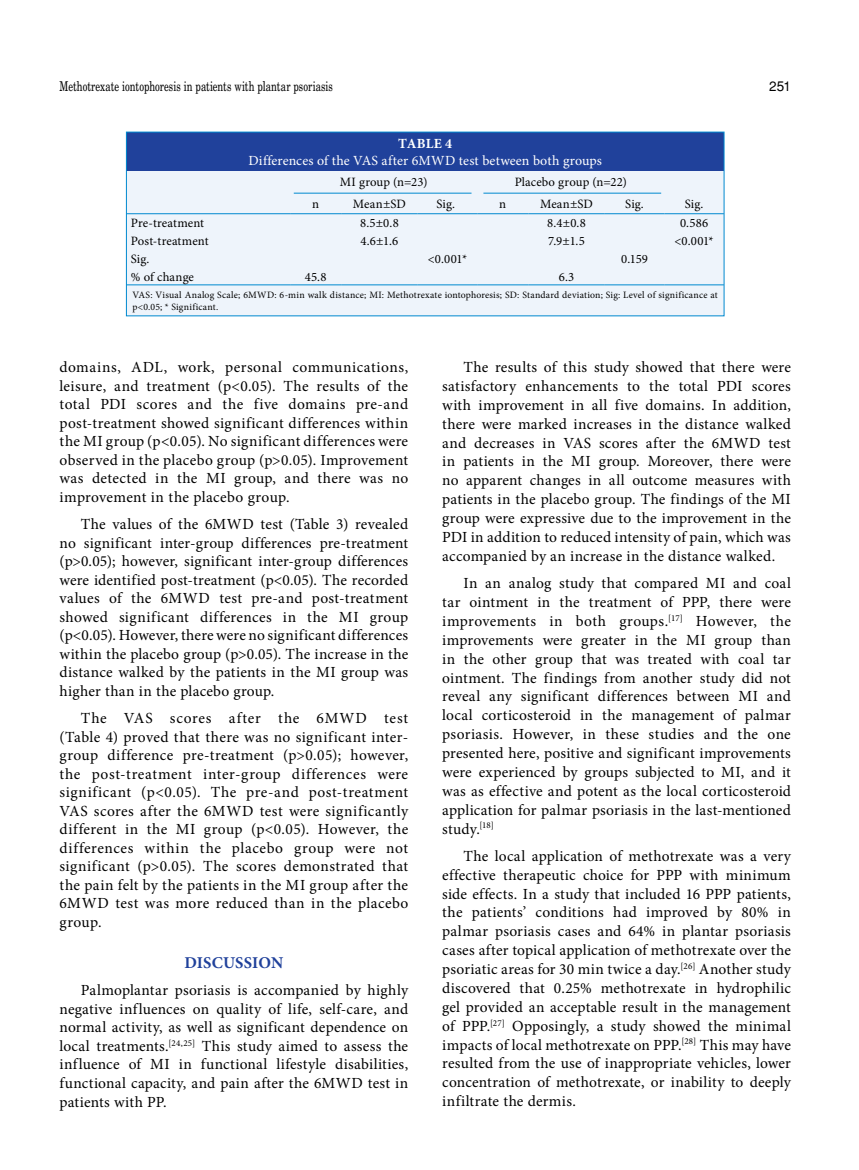
<style>
.page{position:relative;width:859px;height:1170px;background:#fff}
.page>*{position:absolute;margin:0;border:0;box-sizing:border-box;transform-origin:0 0}
.t1{font:700 16.5px "Minion Pro";color:#20419b}
.t2{font:15.45px/18.9px "Minion Pro";letter-spacing:.015em;color:#000;text-align:justify}
.t3{font:13.95px "Minion Pro";letter-spacing:.01em;color:#fff}
.t4{font:700 13.95px "Minion Pro";letter-spacing:.01em;color:#fff}
.t5{font:13.5px "Madison Tr";letter-spacing:.005em;color:#000}
.t6{font:13.5px "Helvetica Normal Tr";color:#000}
.t7{font:12.75px "Minion Pro";letter-spacing:.01em;color:#000}
.t8{font:9.75px/11.7px "Minion Pro";letter-spacing:.02em;color:#000}
</style>
<div class="page">
<div style="left:126px;top:132px;width:598px;height:184px;background:#eef4fb"></div>
<div style="left:127px;top:132px;width:597px;height:39px;background:#20419b"></div>
<hr style="left:127px;top:284px;width:163px;height:1px;background:#0089cf">
<hr style="left:290px;top:284px;width:51px;height:1px;background:#0089cf">
<hr style="left:341px;top:284px;width:77px;height:1px;background:#0089cf">
<hr style="left:418px;top:284px;width:59px;height:1px;background:#0089cf">
<hr style="left:477px;top:284px;width:51px;height:1px;background:#0089cf">
<hr style="left:528px;top:284px;width:77px;height:1px;background:#0089cf">
<hr style="left:605px;top:284px;width:59px;height:1px;background:#0089cf">
<hr style="left:664px;top:284px;width:60px;height:1px;background:#0089cf">
<hr style="left:127px;top:213px;width:163px;height:1px;background:#0089cf">
<hr style="left:290px;top:213px;width:51px;height:1px;background:#0089cf">
<hr style="left:341px;top:213px;width:77px;height:1px;background:#0089cf">
<hr style="left:418px;top:213px;width:59px;height:1px;background:#0089cf">
<hr style="left:477px;top:213px;width:51px;height:1px;background:#0089cf">
<hr style="left:528px;top:213px;width:77px;height:1px;background:#0089cf">
<hr style="left:605px;top:213px;width:59px;height:1px;background:#0089cf">
<hr style="left:664px;top:213px;width:60px;height:1px;background:#0089cf">
<div style="left:126px;top:132px;width:598px;height:184px;border:1px solid #0089cf"></div>
<hr style="left:294px;top:193px;width:177px;height:1px;background:#0089cf">
<hr style="left:483px;top:193px;width:178px;height:1px;background:#0089cf">
<p class="t5" style="left:60px;top:78px;width:275px">Methotrexate iontophoresis in patients with plantar psoriasis</p>
<p class="t6" style="left:769px;top:78px;width:23px">251</p>
<p class="t4" style="left:398px;top:134px;width:55px">TABLE 4</p>
<p class="t3" style="left:249px;top:151px;width:355px">Differences of the VAS after 6MWD test between both groups</p>
<p class="t7" style="left:340px;top:174px;width:89px">MI group (n=23)</p>
<p class="t7" style="left:515px;top:174px;width:114px">Placebo group (n=22)</p>
<p class="t7" style="left:312px;top:195px;width:8px">n</p>
<p class="t7" style="left:353px;top:195px;width:54px">Mean±SD</p>
<p class="t7" style="left:436px;top:195px;width:20px">Sig.</p>
<p class="t7" style="left:499px;top:195px;width:8px">n</p>
<p class="t7" style="left:540px;top:195px;width:54px">Mean±SD</p>
<p class="t7" style="left:625px;top:195px;width:20px">Sig.</p>
<p class="t7" style="left:685px;top:195px;width:20px">Sig.</p>
<p class="t7" style="left:131px;top:215px;width:75px">Pre-treatment</p>
<p class="t7" style="left:360px;top:215px;width:40px">8.5±0.8</p>
<p class="t7" style="left:547px;top:215px;width:40px">8.4±0.8</p>
<p class="t7" style="left:680px;top:215px;width:30px">0.586</p>
<p class="t7" style="left:131px;top:232px;width:79px">Post-treatment</p>
<p class="t7" style="left:360px;top:232px;width:39px">4.6±1.6</p>
<p class="t7" style="left:548px;top:232px;width:38px">7.9±1.5</p>
<p class="t7" style="left:674px;top:232px;width:41px">&lt;0.001*</p>
<p class="t7" style="left:131px;top:250px;width:20px">Sig.</p>
<p class="t7" style="left:428px;top:250px;width:41px">&lt;0.001*</p>
<p class="t7" style="left:621px;top:250px;width:28px">0.159</p>
<p class="t7" style="left:131px;top:268px;width:65px">% of change</p>
<p class="t7" style="left:305px;top:268px;width:23px">45.8</p>
<p class="t7" style="left:559px;top:268px;width:17px">6.3</p>
<p class="t8" style="left:133px;top:289px;width:587px">VAS: Visual Analog Scale; 6MWD: 6-min walk distance; MI: Methotrexate iontophoresis; SD: Standard deviation; Sig: Level of significance at p&lt;0.05; * Significant.</p>
<p class="t2" style="left:60px;top:358px;width:350px">domains, ADL, work, personal communications, leisure, and treatment (p&lt;0.05). The results of the total PDI scores and the five domains pre-and post-treatment showed significant differences within the MI group (p&lt;0.05). No significant differences were observed in the placebo group (p&gt;0.05). Improvement was detected in the MI group, and there was no improvement in the placebo group.</p>
<p class="t2" style="left:60px;top:514px;width:350px;text-indent:21px">The values of the 6MWD test (Table 3) revealed no significant inter-group differences pre-treatment (p&gt;0.05); however, significant inter-group differences were identified post-treatment (p&lt;0.05). The recorded values of the 6MWD test pre-and post-treatment showed significant differences in the MI group (p&lt;0.05). However, there were no significant differences within the placebo group (p&gt;0.05). The increase in the distance walked by the patients in the MI group was higher than in the placebo group.</p>
<p class="t2" style="left:60px;top:708px;width:350px;text-indent:21px">The VAS scores after the 6MWD test (Table 4) proved that there was no significant inter&shy;group difference pre-treatment (p&gt;0.05); however, the post-treatment inter-group differences were significant (p&lt;0.05). The pre-and post-treatment VAS scores after the 6MWD test were significantly different in the MI group (p&lt;0.05). However, the differences within the placebo group were not significant (p&gt;0.05). The scores demonstrated that the pain felt by the patients in the MI group after the 6MWD test was more reduced than in the placebo group.</p>
<p class="t1" style="left:185px;top:951px;width:100px">DISCUSSION</p>
<p class="t2" style="left:60px;top:980px;width:350px;text-indent:21px">Palmoplantar psoriasis is accompanied by highly negative influences on quality of life, self-care, and normal activity, as well as significant dependence on local treatments.<sup>[24,25]</sup> This study aimed to assess the influence of MI in functional lifestyle disabilities, functional capacity, and pain after the 6MWD test in patients with PP.</p>
<p class="t2" style="left:442px;top:358px;width:350px;text-indent:21px">The results of this study showed that there were satisfactory enhancements to the total PDI scores with improvement in all five domains. In addition, there were marked increases in the distance walked and decreases in VAS scores after the 6MWD test in patients in the MI group. Moreover, there were no apparent changes in all outcome measures with patients in the placebo group. The findings of the MI group were expressive due to the improvement in the PDI in addition to reduced intensity of pain, which was accompanied by an increase in the distance walked.</p>
<p class="t2" style="left:442px;top:574px;width:350px;text-indent:21px">In an analog study that compared MI and coal tar ointment in the treatment of PPP, there were improvements in both groups.<sup>[17]</sup> However, the improvements were greater in the MI group than in the other group that was treated with coal tar ointment. The findings from another study did not reveal any significant differences between MI and local corticosteroid in the management of palmar psoriasis. However, in these studies and the one presented here, positive and significant improvements were experienced by groups subjected to MI, and it was as effective and potent as the local corticosteroid application for palmar psoriasis in the last-mentioned study.<sup>[18]</sup></p>
<p class="t2" style="left:442px;top:846px;width:350px;text-indent:21px">The local application of methotrexate was a very effective therapeutic choice for PPP with minimum side effects. In a study that included 16 PPP patients, the patients’ conditions had improved by 80% in palmar psoriasis cases and 64% in plantar psoriasis cases after topical application of methotrexate over the psoriatic areas for 30 min twice a day.<sup>[26]</sup> Another study discovered that 0.25% methotrexate in hydrophilic gel provided an acceptable result in the management of PPP.<sup>[27]</sup> Opposingly, a study showed the minimal impacts of local methotrexate on PPP.<sup>[28]</sup> This may have resulted from the use of inappropriate vehicles, lower concentration of methotrexate, or inability to deeply infiltrate the dermis.</p>
</div>
